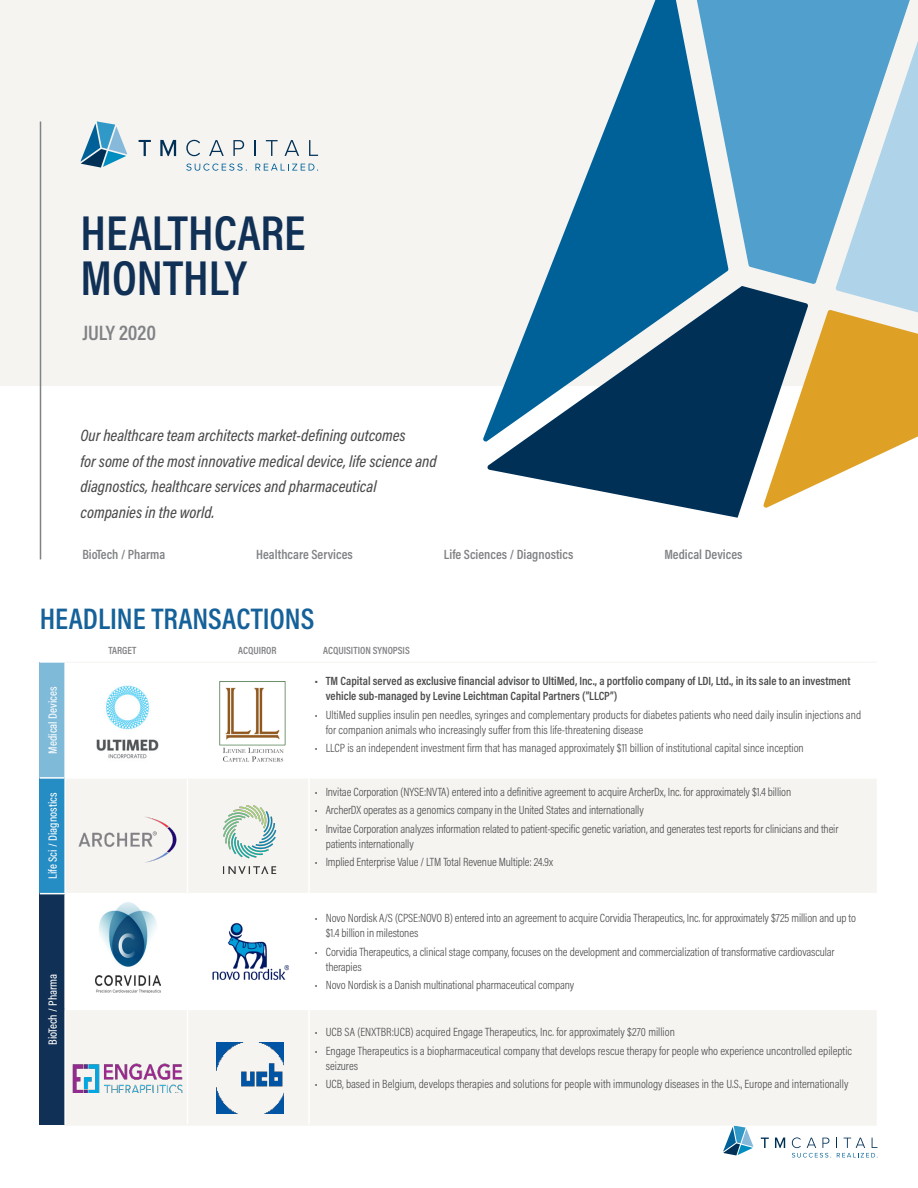
<style>
.page{position:relative;width:918px;height:1188px;background:#fff}
.page>*{position:absolute;margin:0;border:0;box-sizing:border-box;transform-origin:0 0}
.t1{font:600 49.5px/45px "Acumin Pro Cond";color:#103055}
.t2{font:600 30px "Acumin Pro Cond";color:#156199}
.t3{font:600 21px "Acumin Pro Cond";color:#808285}
.t4{font:italic 500 16.5px/25.5px "Acumin Pro Cond";color:#4b4c4d}
.t5{font:600 13.5px "Acumin Pro Cond";color:#808285}
.t6{font:300 12px/15px "Acumin Pro Cond";letter-spacing:-.005em;color:#4b4c4d}
.t7{font:600 12px/15px "Acumin Pro Cond";color:#4b4c4d}
.t8{font:500 12px "Acumin Pro Cond";color:#fff}
.t9{font:600 10.5px "Acumin Pro Cond";color:#808285}
</style>
<div class="page">
<svg style="left:723px;top:1126px;width:30px;height:29px"></svg>
<svg style="left:761px;top:1138px;width:8px;height:10px"></svg>
<svg style="left:775px;top:1138px;width:10px;height:10px"></svg>
<svg style="left:792px;top:1137px;width:86px;height:21px"></svg>
<div style="left:0;top:0;width:918px;height:385px;background:#f5f4f1"></div>
<svg style="left:482px;top:0;width:227px;height:442px"></svg>
<svg style="left:487px;top:286px;width:276px;height:232px;fill:#003056"></svg>
<svg style="left:763px;top:41px;width:155px;height:467px"></svg>
<svg style="left:686px;top:0;width:230px;height:284px;fill:#509fcc"></svg>
<hr style="left:40px;top:121px;width:1px;height:438px;background:#808285">
<svg style="left:81px;top:121px;width:46px;height:47px"></svg>
<svg style="left:139px;top:140px;width:12px;height:16px"></svg>
<svg style="left:160px;top:140px;width:16px;height:16px"></svg>
<svg style="left:186px;top:140px;width:14px;height:16px"></svg>
<svg style="left:209px;top:140px;width:15px;height:16px"></svg>
<svg style="left:233px;top:140px;width:11px;height:16px"></svg>
<svg style="left:254px;top:140px;width:1px;height:16px"></svg>
<svg style="left:266px;top:140px;width:12px;height:16px"></svg>
<svg style="left:285px;top:140px;width:14px;height:16px"></svg>
<svg style="left:309px;top:140px;width:9px;height:16px"></svg>
<svg style="left:186px;top:164px;width:61px;height:7px"></svg>
<svg style="left:255px;top:164px;width:63px;height:7px"></svg>
<div style="left:40px;top:662px;width:25px;height:116px;background:#7fbad9"></div>
<div style="left:40px;top:778px;width:25px;height:116px;background:#258dc4"></div>
<svg style="left:66px;top:779px;width:811px;height:346px;fill:#f5f4f1"></svg>
<div style="left:40px;top:894px;width:25px;height:231px;background:#103055"></div>
<hr style="left:187px;top:779px;width:1px;height:114px;background:#fff">
<hr style="left:308px;top:779px;width:2px;height:114px;background:#fff">
<hr style="left:187px;top:894px;width:1px;height:115px;background:#fff">
<hr style="left:308px;top:894px;width:2px;height:115px;background:#fff">
<hr style="left:64px;top:1009px;width:123px;height:1px;background:#fff">
<hr style="left:187px;top:1009px;width:122px;height:1px;background:#fff">
<hr style="left:187px;top:1010px;width:1px;height:115px;background:#fff">
<hr style="left:309px;top:1009px;width:568px;height:1px;background:#fff">
<hr style="left:308px;top:1010px;width:2px;height:115px;background:#fff">
<hr style="left:64px;top:894px;width:2px;height:115px;background:#fff">
<hr style="left:64px;top:1010px;width:2px;height:115px;background:#fff">
<hr style="left:40px;top:777px;width:24px;height:2px;background:#fff">
<hr style="left:65px;top:662px;width:122px;height:1px;background:#f5f4f1">
<hr style="left:187px;top:662px;width:122px;height:1px;background:#f5f4f1">
<hr style="left:309px;top:662px;width:568px;height:1px;background:#f5f4f1">
<hr style="left:64px;top:777px;width:123px;height:2px;background:#fff">
<hr style="left:65px;top:893px;width:122px;height:1px;background:#fff">
<hr style="left:187px;top:893px;width:122px;height:1px;background:#fff">
<hr style="left:309px;top:893px;width:568px;height:1px;background:#fff">
<hr style="left:64px;top:1125px;width:123px;height:1px;background:#f5f4f1">
<hr style="left:187px;top:1125px;width:122px;height:1px;background:#f5f4f1">
<hr style="left:309px;top:1125px;width:568px;height:1px;background:#f5f4f1">
<svg style="left:40px;top:662px;width:25px;height:1px"></svg>
<hr style="left:64px;top:663px;width:2px;height:114px;background:#fff">
<hr style="left:64px;top:779px;width:2px;height:114px;background:#fff">
<svg style="left:40px;top:893px;width:25px;height:1px"></svg>
<img style="left:96px;top:685px;width:63px;height:74px">
<img style="left:219px;top:681px;width:67px;height:81px">
<img style="left:95px;top:903px;width:65px;height:90px">
<img style="left:211px;top:922px;width:78px;height:59px">
<img style="left:71px;top:1063px;width:111px;height:30px">
<img style="left:216px;top:1043px;width:67px;height:71px">
<img style="left:205px;top:795px;width:89px;height:89px">
<img style="left:71px;top:811px;width:111px;height:58px">
<p class="t1" style="left:81px;top:209px;width:227px">HEALTHCARE<br>MONTHLY</p>
<p class="t3" style="left:82px;top:319px;width:75px">JULY 2020</p>
<p class="t4" style="left:81px;top:422px;width:358px">Our healthcare team architects market-defining outcomes<br>for some of the most innovative medical device, life science and diagnostics, healthcare services and pharmaceutical companies in the world.</p>
<p class="t5" style="left:82px;top:546px;width:84px">BioTech / Pharma</p>
<p class="t5" style="left:256px;top:546px;width:98px">Healthcare Services</p>
<p class="t5" style="left:444px;top:546px;width:131px">Life Sciences / Diagnostics</p>
<p class="t5" style="left:664px;top:546px;width:80px">Medical Devices</p>
<p class="t2" style="left:40px;top:599px;width:276px">HEADLINE TRANSACTIONS</p>
<p class="t9" style="left:109px;top:643px;width:29px">TARGET</p>
<p class="t9" style="left:238px;top:643px;width:40px">ACQUIROR</p>
<p class="t9" style="left:323px;top:643px;width:88px">ACQUISITION SYNOPSIS</p>
<p class="t8" style="left:45px;top:754px;width:69px;rotate:-90deg">Medical Devices</p>
<p class="t7" style="left:326px;top:673px;width:526px;text-indent:-11px">• TM Capital served as exclusive financial advisor to UltiMed, Inc., a portfolio company of LDI, Ltd., in its sale to an investment vehicle sub-managed by Levine Leichtman Capital Partners (”LLCP”)</p>
<p class="t6" style="left:326px;top:707px;width:537px;text-indent:-11px">• UltiMed supplies insulin pen needles, syringes and complementary products for diabetes patients who need daily insulin injections and for companion animals who increasingly suffer from this life-threatening disease</p>
<p class="t6" style="left:315px;top:741px;width:490px">• LLCP is an independent investment firm that has managed approximately $11 billion of institutional capital since inception</p>
<p class="t8" style="left:45px;top:879px;width:88px;rotate:-90deg">Life Sci / Diagnostics</p>
<p class="t8" style="left:45px;top:1045px;width:73px;rotate:-90deg">BioTech / Pharma</p>
<p class="t6" style="left:315px;top:784px;width:478px">• Invitae Corporation (NYSE:NVTA) entered into a definitive agreement to acquire ArcherDx, Inc. for approximately $1.4 billion</p>
<p class="t6" style="left:315px;top:802px;width:330px">• ArcherDX operates as a genomics company in the United States and internationally</p>
<p class="t6" style="left:326px;top:821px;width:514px;text-indent:-11px">• Invitae Corporation analyzes information related to patient-specific genetic variation, and generates test reports for clinicians and their patients internationally</p>
<p class="t6" style="left:315px;top:854px;width:239px">• Implied Enterprise Value / LTM Total Revenue Multiple: 24.9x</p>
<p class="t6" style="left:326px;top:911px;width:532px;text-indent:-11px">• Novo Nordisk A/S (CPSE:NOVO B) entered into an agreement to acquire Corvidia Therapeutics, Inc. for approximately $725 million and up to $1.4 billion in milestones</p>
<p class="t6" style="left:326px;top:944px;width:510px;text-indent:-11px">• Corvidia Therapeutics, a clinical stage company, focuses on the development and commercialization of transformative cardiovascular therapies</p>
<p class="t6" style="left:315px;top:978px;width:261px">• Novo Nordisk is a Danish multinational pharmaceutical company</p>
<p class="t6" style="left:315px;top:1025px;width:361px">• UCB SA (ENXTBR:UCB) acquired Engage Therapeutics, Inc. for approximately $270 million</p>
<p class="t6" style="left:326px;top:1043px;width:528px;text-indent:-11px">• Engage Therapeutics is a biopharmaceutical company that develops rescue therapy for people who experience uncontrolled epileptic seizures</p>
<p class="t6" style="left:315px;top:1077px;width:535px">• UCB, based in Belgium, develops therapies and solutions for people with immunology diseases in the U.S., Europe and internationally</p>
</div>
